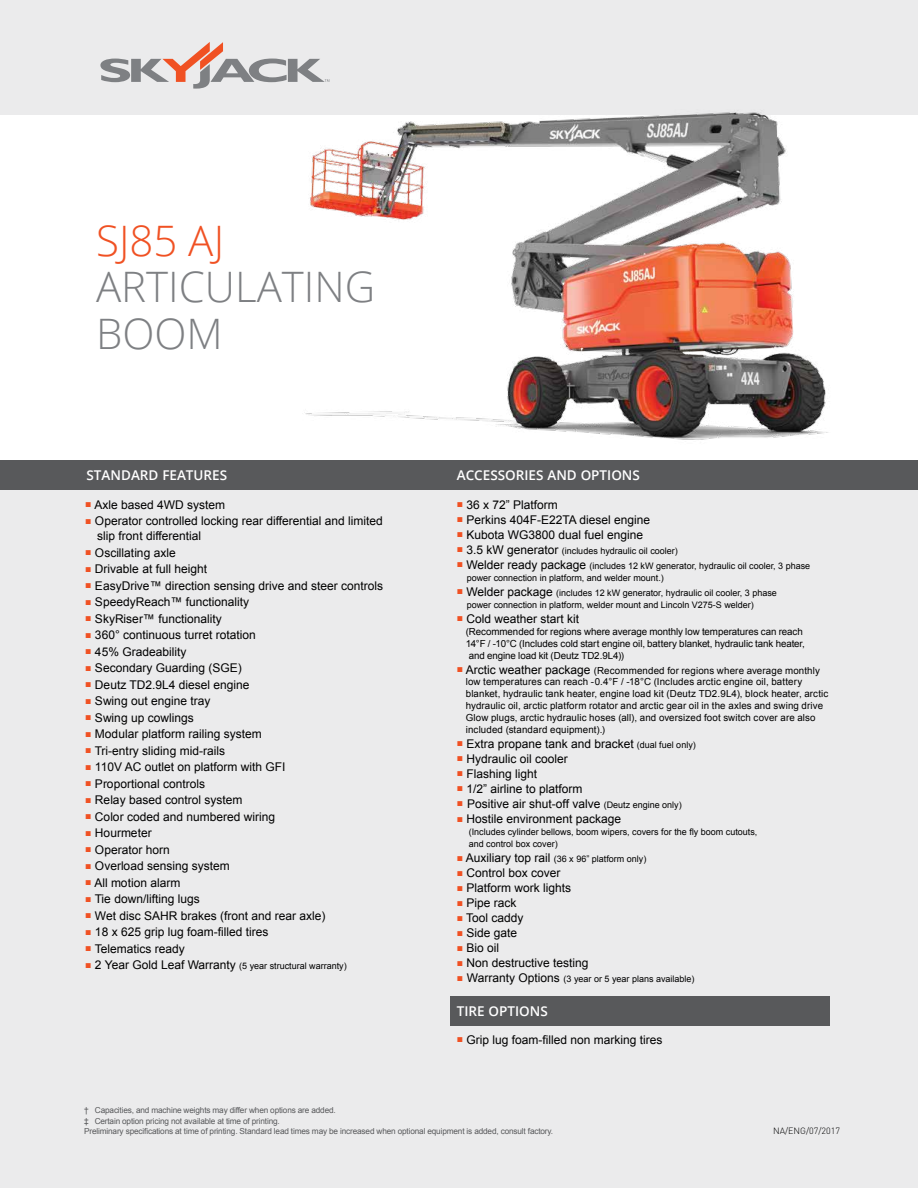
<style>
.page{position:relative;width:918px;height:1188px;background:#fff}
.page>*{position:absolute;margin:0;border:0;box-sizing:border-box;transform-origin:0 0}
.t1{font:300 42px/46.5px "Open Sans";color:#7e8083}
.t2{font:300 42px "Open Sans";color:#f05123}
.t3{font:600 13.5px "Open Sans";color:#fff}
.t4{font:12px/15px "Arial";color:#000}
.t5{font:9.75px/11.7px "Arial";letter-spacing:.01em;color:#000}
.t6{font:9.75px "Arial";letter-spacing:-.01em;color:#000}
.t7{font:9px/12px "Arial";color:#000}
.t8{font:300 9px "DIN";color:#000}
.t9{font:8.25px/10.5px "Arial";letter-spacing:-.02em;color:#58595b}
.s1{font-size:10.5px;color:#f05123}
.s2{font-size:12px}
.s3{font-size:9px}
</style>
<div class="page">
<div style="left:0;top:477px;width:918px;height:711px;background:#ebebec"></div>
<div style="left:0;top:0;width:918px;height:114px;background:#ebebec"></div>
<svg style="left:100px;top:42px;width:220px;height:47px"></svg>
<img style="left:262px;top:73px;width:631px;height:388px">
<div style="left:0;top:461px;width:918px;height:29px;background:#58595b"></div>
<div style="left:450px;top:996px;width:379px;height:29px;background:#58595b"></div>
<h1 class="t2" style="left:96px;top:212px;width:129px">SJ85 AJ</h1>
<h1 class="t1" style="left:96px;top:263px;width:281px">ARTICULATING<br>BOOM</h1>
<p class="t3" style="left:87px;top:466px;width:142px">STANDARD FEATURES</p>
<p class="t3" style="left:457px;top:466px;width:185px">ACCESSORIES AND OPTIONS</p>
<p class="t4" style="left:85px;top:497px;width:141px"><span class="s1">■</span> Axle based 4WD system</p>
<p class="t4" style="left:97px;top:514px;width:287px;text-indent:-12px"><span class="s1">■</span> Operator controlled locking rear differential and limited slip front differential</p>
<p class="t4" style="left:85px;top:545px;width:92px"><span class="s1">■</span> Oscillating axle</p>
<p class="t4" style="left:85px;top:562px;width:123px"><span class="s1">■</span> Drivable at full height</p>
<p class="t4" style="left:85px;top:578px;width:299px"><span class="s1">■</span> EasyDrive™ direction sensing drive and steer controls</p>
<p class="t4" style="left:85px;top:595px;width:165px"><span class="s1">■</span> SpeedyReach™ functionality</p>
<p class="t4" style="left:85px;top:611px;width:138px"><span class="s1">■</span> SkyRiser™ functionality</p>
<p class="t4" style="left:85px;top:628px;width:172px"><span class="s1">■</span> 360° continuous turret rotation</p>
<p class="t4" style="left:85px;top:644px;width:103px"><span class="s1">■</span> 45% Gradeability</p>
<p class="t4" style="left:85px;top:661px;width:158px"><span class="s1">■</span> Secondary Guarding (SGE)</p>
<p class="t4" style="left:85px;top:677px;width:166px"><span class="s1">■</span> Deutz TD2.9L4 diesel engine</p>
<p class="t4" style="left:85px;top:694px;width:127px"><span class="s1">■</span> Swing out engine tray</p>
<p class="t4" style="left:85px;top:710px;width:110px"><span class="s1">■</span> Swing up cowlings</p>
<p class="t4" style="left:85px;top:727px;width:178px"><span class="s1">■</span> Modular platform railing system</p>
<p class="t4" style="left:85px;top:743px;width:141px"><span class="s1">■</span> Tri-entry sliding mid-rails</p>
<p class="t4" style="left:85px;top:760px;width:202px"><span class="s1">■</span> 110V AC outlet on platform with GFI</p>
<p class="t4" style="left:85px;top:776px;width:121px"><span class="s1">■</span> Proportional controls</p>
<p class="t4" style="left:85px;top:793px;width:159px"><span class="s1">■</span> Relay based control system</p>
<p class="t4" style="left:85px;top:809px;width:191px"><span class="s1">■</span> Color coded and numbered wiring</p>
<p class="t4" style="left:85px;top:826px;width:68px"><span class="s1">■</span> Hourmeter</p>
<p class="t4" style="left:85px;top:842px;width:86px"><span class="s1">■</span> Operator horn</p>
<p class="t4" style="left:85px;top:859px;width:146px"><span class="s1">■</span> Overload sensing system</p>
<p class="t4" style="left:85px;top:875px;width:97px"><span class="s1">■</span> All motion alarm</p>
<p class="t4" style="left:85px;top:892px;width:116px"><span class="s1">■</span> Tie down/lifting lugs</p>
<p class="t4" style="left:85px;top:908px;width:242px"><span class="s1">■</span> Wet disc SAHR brakes (front and rear axle)</p>
<p class="t4" style="left:85px;top:925px;width:185px"><span class="s1">■</span> 18 x 625 grip lug foam-filled tires</p>
<p class="t4" style="left:85px;top:941px;width:101px"><span class="s1">■</span> Telematics ready</p>
<p class="t7" style="left:85px;top:960px;width:263px"><sup>■</sup> <span class="s2">2 Year Gold Leaf Warranty</span> (5 year structural warranty)</p>
<p class="t4" style="left:457px;top:497px;width:103px"><span class="s1">■</span> 36 x 72” Platform</p>
<p class="t4" style="left:457px;top:512px;width:195px"><span class="s1">■</span> Perkins 404F-E22TA diesel engine</p>
<p class="t4" style="left:457px;top:527px;width:188px"><span class="s1">■</span> Kubota WG3800 dual fuel engine</p>
<p class="t7" style="left:457px;top:545px;width:223px"><sup>■</sup> <span class="s2">3.5 kW generator</span> (includes hydraulic oil cooler)</p>
<p class="t7" style="left:467px;top:560px;width:345px;text-indent:-10px"><sup>■</sup> <span class="s2">Welder ready package</span> (includes 12 kW generator, hydraulic oil cooler, 3 phase power connection in platform, and welder mount.)</p>
<p class="t7" style="left:467px;top:587px;width:312px;text-indent:-10px"><sup>■</sup> <span class="s2">Welder package</span> (includes 12 kW generator, hydraulic oil cooler, 3 phase power connection in platform, welder mount and Lincoln V275-S welder)</p>
<p class="t4" style="left:457px;top:611px;width:124px"><span class="s1">■</span> Cold weather start kit</p>
<p class="t5" style="left:466px;top:626px;width:339px">(Recommended for regions where average monthly low temperatures can reach</p>
<p class="t6" style="left:466px;top:637px;width:341px">14°F / -10°C (Includes cold start engine oil, battery blanket, hydraulic tank heater,</p>
<p class="t5" style="left:469px;top:650px;width:157px">and engine load kit (Deutz TD2.9L4))</p>
<p class="t5" style="left:466px;top:665px;width:364px;text-indent:-9px"><sup>■</sup> <span class="s2">Arctic weather package</span> (Recommended for regions where average monthly low temperatures can reach -0.4°F / -18°C (Includes arctic engine oil, battery blanket, hydraulic tank heater, engine load kit (Deutz TD2.9L4), block heater, arctic hydraulic oil, arctic platform rotator and arctic gear oil in the axles and swing drive Glow plugs, arctic hydraulic hoses (all), and oversized foot switch cover are also included (standard equipment).)</p>
<p class="t4" style="left:457px;top:736px;width:241px"><span class="s1">■</span> Extra propane tank and bracket <span class="s3">(dual fuel only)</span></p>
<p class="t4" style="left:457px;top:751px;width:113px"><span class="s1">■</span> Hydraulic oil cooler</p>
<p class="t4" style="left:457px;top:766px;width:82px"><span class="s1">■</span> Flashing light</p>
<p class="t4" style="left:457px;top:781px;width:127px"><span class="s1">■</span> 1/2” airline to platform</p>
<p class="t4" style="left:457px;top:796px;width:227px"><span class="s1">■</span> Positive air shut-off valve <span class="s3">(Deutz engine only)</span></p>
<p class="t4" style="left:457px;top:812px;width:166px"><span class="s1">■</span> Hostile environment package</p>
<p class="t7" style="left:469px;top:826px;width:290px">(Includes cylinder bellows, boom wipers, covers for the fly boom cutouts, and control box cover)</p>
<p class="t7" style="left:457px;top:853px;width:191px"><sup>■</sup> <span class="s2">Auxiliary top rail</span> (36 x 96” platform only)</p>
<p class="t4" style="left:457px;top:866px;width:105px"><span class="s1">■</span> Control box cover</p>
<p class="t4" style="left:457px;top:881px;width:116px"><span class="s1">■</span> Platform work lights</p>
<p class="t4" style="left:457px;top:896px;width:61px"><span class="s1">■</span> Pipe rack</p>
<p class="t4" style="left:457px;top:911px;width:68px"><span class="s1">■</span> Tool caddy</p>
<p class="t4" style="left:457px;top:926px;width:62px"><span class="s1">■</span> Side gate</p>
<p class="t4" style="left:457px;top:941px;width:44px"><span class="s1">■</span> Bio oil</p>
<p class="t4" style="left:457px;top:956px;width:133px"><span class="s1">■</span> Non destructive testing</p>
<p class="t7" style="left:457px;top:973px;width:239px"><sup>■</sup> <span class="s2">Warranty Options</span> (3 year or 5 year plans available)</p>
<p class="t3" style="left:457px;top:1002px;width:93px">TIRE OPTIONS</p>
<p class="t4" style="left:457px;top:1032px;width:207px"><span class="s1">■</span> Grip lug foam-filled non marking tires</p>
<p class="t9" style="left:84px;top:1105px;width:470px">† Capacities, and machine weights may differ when options are added.<br>‡ Certain option pricing not available at time of printing.<br>Preliminary specifications at time of printing. Standard lead times may be increased when optional equipment is added, consult factory.</p>
<p class="t8" style="left:773px;top:1125px;width:68px">NA/ENG/07/2017</p>
</div>
